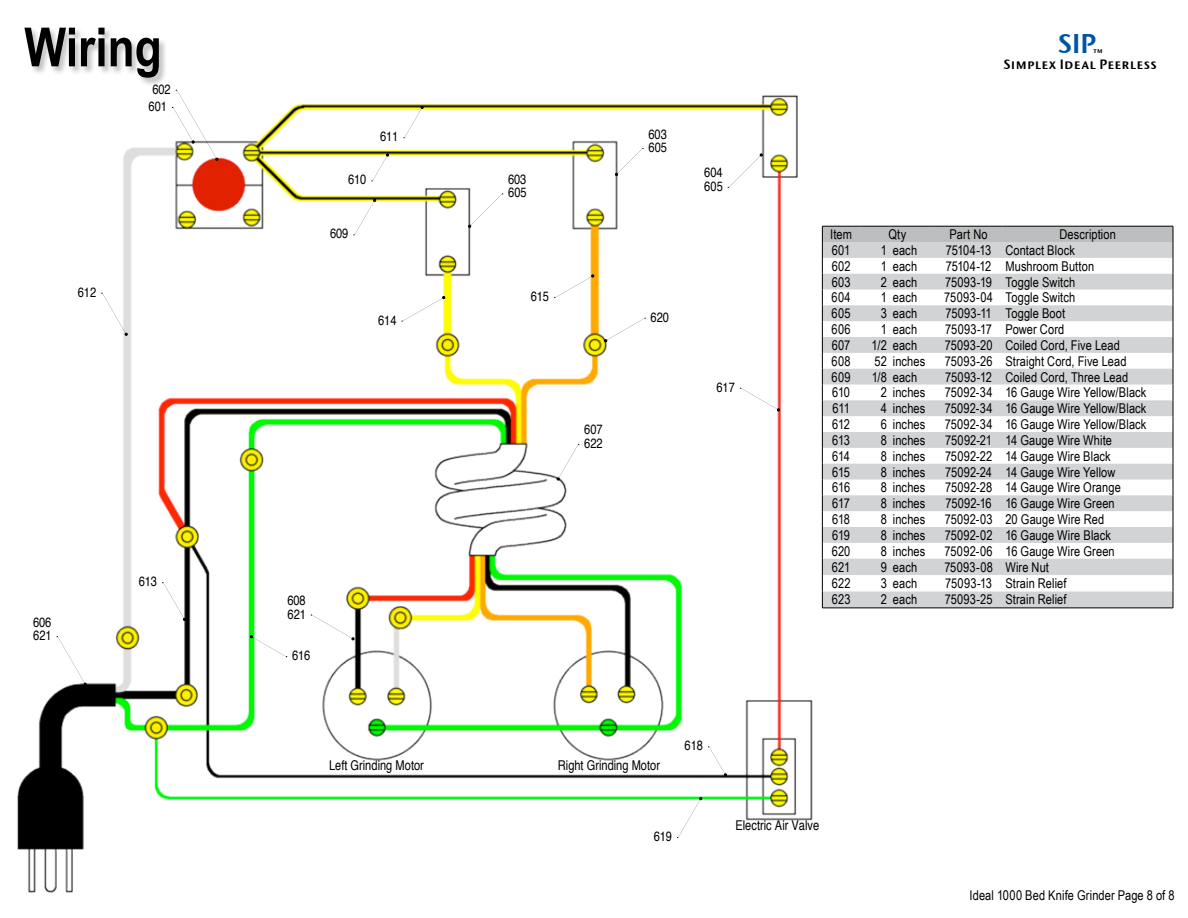
<style>
.page{position:relative;width:1188px;height:918px;background:#fff}
.page>*{position:absolute;margin:0;border:0;box-sizing:border-box;transform-origin:0 0}
.t1{font:700 54px "Arial Narrow";color:#000}
.t2{font:27px "Stone Sans Sem SCITCTT Semi";color:#0054a4}
.t3{font:13.5px "Arial Narrow";letter-spacing:.005em;color:#000}
.t4{font:condensed 13.5px/13.5px "Helvetica";letter-spacing:-.005em;color:#000}
.t5{font:13.5px "Stone Sans Sem SCITCTT Semi";letter-spacing:.015em;color:#000}
.t6{font:6.75px "Stone Sans Sem SCITCTT Semi";color:#000}
</style>
<div class="page">
<img style="left:17px;top:89px;width:834px;height:804px">
<div style="left:148px;top:101px;width:19px;height:13px;background:#fff"></div>
<svg style="left:172px;top:90px;width:46px;height:70px"></svg>
<div style="left:151px;top:83px;width:20px;height:14px;background:#fff"></div>
<svg style="left:468px;top:194px;width:35px;height:33px"></svg>
<div style="left:508px;top:173px;width:20px;height:27px;background:#fff"></div>
<svg style="left:615px;top:148px;width:29px;height:28px"></svg>
<div style="left:648px;top:128px;width:20px;height:27px;background:#fff"></div>
<svg style="left:728px;top:154px;width:34px;height:34px"></svg>
<div style="left:703px;top:167px;width:20px;height:27px;background:#fff"></div>
<svg style="left:57px;top:636px;width:29px;height:49px"></svg>
<div style="left:32px;top:616px;width:19px;height:27px;background:#fff"></div>
<svg style="left:557px;top:444px;width:22px;height:36px"></svg>
<div style="left:584px;top:424px;width:20px;height:27px;background:#fff"></div>
<svg style="left:311px;top:615px;width:43px;height:25px"></svg>
<div style="left:286px;top:595px;width:20px;height:27px;background:#fff"></div>
<svg style="left:353px;top:199px;width:23px;height:37px"></svg>
<div style="left:329px;top:228px;width:19px;height:13px;background:#fff"></div>
<svg style="left:371px;top:154px;width:18px;height:28px"></svg>
<div style="left:347px;top:174px;width:19px;height:13px;background:#fff"></div>
<svg style="left:404px;top:106px;width:19px;height:32px"></svg>
<div style="left:379px;top:131px;width:19px;height:13px;background:#fff"></div>
<svg style="left:101px;top:293px;width:26px;height:42px"></svg>
<div style="left:77px;top:286px;width:19px;height:14px;background:#fff"></div>
<svg style="left:162px;top:582px;width:24px;height:39px"></svg>
<div style="left:138px;top:576px;width:19px;height:13px;background:#fff"></div>
<svg style="left:402px;top:296px;width:43px;height:26px"></svg>
<div style="left:377px;top:314px;width:19px;height:14px;background:#fff"></div>
<svg style="left:554px;top:275px;width:40px;height:23px"></svg>
<div style="left:530px;top:291px;width:19px;height:13px;background:#fff"></div>
<svg style="left:740px;top:388px;width:40px;height:23px"></svg>
<div style="left:715px;top:381px;width:20px;height:14px;background:#fff"></div>
<svg style="left:708px;top:747px;width:19px;height:29px"></svg>
<div style="left:684px;top:740px;width:19px;height:13px;background:#fff"></div>
<svg style="left:677px;top:798px;width:25px;height:40px"></svg>
<div style="left:653px;top:831px;width:19px;height:13px;background:#fff"></div>
<svg style="left:605px;top:318px;width:41px;height:24px"></svg>
<div style="left:651px;top:312px;width:19px;height:13px;background:#fff"></div>
<svg style="left:250px;top:636px;width:37px;height:21px"></svg>
<div style="left:292px;top:650px;width:20px;height:13px;background:#fff"></div>
<svg style="left:822px;top:226px;width:352px;height:382px"></svg>
<hr style="left:822px;top:608px;width:38px;height:1px;background:#000">
<hr style="left:860px;top:608px;width:30px;height:1px;background:#000">
<hr style="left:890px;top:608px;width:45px;height:1px;background:#000">
<hr style="left:935px;top:608px;width:67px;height:1px;background:#000">
<hr style="left:1002px;top:608px;width:171px;height:1px;background:#000">
<div style="left:24px;top:27px;width:145px;height:60px;background:#000;opacity:.25"></div>
<h1 class="t1" style="left:24px;top:6px;width:139px">Wiring</h1>
<p class="t4" style="left:152px;top:83px;width:20px">602</p>
<p class="t4" style="left:149px;top:101px;width:20px">601</p>
<p class="t4" style="left:78px;top:287px;width:20px">612</p>
<p class="t4" style="left:33px;top:616px;width:20px">606<br>621</p>
<p class="t4" style="left:139px;top:576px;width:20px">613</p>
<p class="t4" style="left:348px;top:174px;width:20px">610</p>
<p class="t4" style="left:380px;top:131px;width:20px">611</p>
<p class="t4" style="left:330px;top:228px;width:20px">609</p>
<p class="t4" style="left:378px;top:315px;width:20px">614</p>
<p class="t4" style="left:287px;top:595px;width:20px">608<br>621</p>
<p class="t4" style="left:292px;top:650px;width:20px">616</p>
<p class="t4" style="left:508px;top:174px;width:20px">603<br>605</p>
<p class="t4" style="left:531px;top:291px;width:20px">615</p>
<p class="t4" style="left:584px;top:424px;width:20px">607<br>622</p>
<p class="t4" style="left:648px;top:128px;width:20px">603<br>605</p>
<p class="t4" style="left:704px;top:167px;width:20px">604<br>605</p>
<p class="t4" style="left:651px;top:312px;width:20px">620</p>
<p class="t4" style="left:717px;top:382px;width:20px">617</p>
<h2 class="t2" style="left:1058px;top:27px;width:40px">SIP</h2>
<p class="t6" style="left:1094px;top:47px;width:11px">tm</p>
<p class="t5" style="left:1004px;top:56px;width:155px">Simplex Ideal Peerless</p>
<p class="t3" style="left:830px;top:224px;width:23px">Item</p>
<p class="t3" style="left:888px;top:224px;width:19px">Qty</p>
<p class="t3" style="left:950px;top:224px;width:40px">Part No</p>
<p class="t3" style="left:1059px;top:224px;width:58px">Description</p>
<p class="t3" style="left:832px;top:240px;width:20px">601</p>
<p class="t3" style="left:881px;top:240px;width:38px">1 each</p>
<p class="t3" style="left:946px;top:240px;width:131px">75104-13 Contact Block</p>
<p class="t3" style="left:832px;top:256px;width:20px">602</p>
<p class="t3" style="left:881px;top:256px;width:38px">1 each</p>
<p class="t3" style="left:946px;top:256px;width:150px">75104-12 Mushroom Button</p>
<p class="t3" style="left:832px;top:272px;width:20px">603</p>
<p class="t3" style="left:881px;top:272px;width:38px">2 each</p>
<p class="t3" style="left:945px;top:272px;width:132px">75093-19 Toggle Switch</p>
<p class="t3" style="left:832px;top:288px;width:21px">604</p>
<p class="t3" style="left:881px;top:288px;width:38px">1 each</p>
<p class="t3" style="left:944px;top:288px;width:132px">75093-04 Toggle Switch</p>
<p class="t3" style="left:832px;top:304px;width:20px">605</p>
<p class="t3" style="left:881px;top:304px;width:38px">3 each</p>
<p class="t3" style="left:945px;top:304px;width:121px">75093-11 Toggle Boot</p>
<p class="t3" style="left:832px;top:319px;width:21px">606</p>
<p class="t3" style="left:881px;top:319px;width:38px">1 each</p>
<p class="t3" style="left:945px;top:319px;width:121px">75093-17 Power Cord</p>
<p class="t3" style="left:832px;top:335px;width:20px">607</p>
<p class="t3" style="left:872px;top:335px;width:47px">1/2 each</p>
<p class="t3" style="left:945px;top:335px;width:177px">75093-20 Coiled Cord, Five Lead</p>
<p class="t3" style="left:832px;top:351px;width:21px">608</p>
<p class="t3" style="left:875px;top:351px;width:52px">52 inches</p>
<p class="t3" style="left:945px;top:351px;width:183px">75093-26 Straight Cord, Five Lead</p>
<p class="t3" style="left:832px;top:367px;width:21px">609</p>
<p class="t3" style="left:872px;top:367px;width:47px">1/8 each</p>
<p class="t3" style="left:945px;top:367px;width:184px">75093-12 Coiled Cord, Three Lead</p>
<p class="t3" style="left:832px;top:383px;width:20px">610</p>
<p class="t3" style="left:881px;top:383px;width:46px">2 inches</p>
<p class="t3" style="left:945px;top:383px;width:203px">75092-34 16 Gauge Wire Yellow/Black</p>
<p class="t3" style="left:832px;top:399px;width:19px">611</p>
<p class="t3" style="left:881px;top:399px;width:46px">4 inches</p>
<p class="t3" style="left:945px;top:399px;width:203px">75092-34 16 Gauge Wire Yellow/Black</p>
<p class="t3" style="left:832px;top:414px;width:19px">612</p>
<p class="t3" style="left:881px;top:414px;width:46px">6 inches</p>
<p class="t3" style="left:945px;top:414px;width:203px">75092-34 16 Gauge Wire Yellow/Black</p>
<p class="t3" style="left:832px;top:430px;width:19px">613</p>
<p class="t3" style="left:881px;top:430px;width:46px">8 inches</p>
<p class="t3" style="left:945px;top:430px;width:168px">75092-21 14 Gauge Wire White</p>
<p class="t3" style="left:832px;top:446px;width:19px">614</p>
<p class="t3" style="left:881px;top:446px;width:46px">8 inches</p>
<p class="t3" style="left:945px;top:446px;width:167px">75092-22 14 Gauge Wire Black</p>
<p class="t3" style="left:832px;top:462px;width:19px">615</p>
<p class="t3" style="left:881px;top:462px;width:46px">8 inches</p>
<p class="t3" style="left:945px;top:462px;width:172px">75092-24 14 Gauge Wire Yellow</p>
<p class="t3" style="left:832px;top:478px;width:20px">616</p>
<p class="t3" style="left:881px;top:478px;width:46px">8 inches</p>
<p class="t3" style="left:945px;top:478px;width:177px">75092-28 14 Gauge Wire Orange</p>
<p class="t3" style="left:832px;top:494px;width:19px">617</p>
<p class="t3" style="left:881px;top:494px;width:46px">8 inches</p>
<p class="t3" style="left:945px;top:494px;width:171px">75092-16 16 Gauge Wire Green</p>
<p class="t3" style="left:832px;top:509px;width:19px">618</p>
<p class="t3" style="left:881px;top:509px;width:46px">8 inches</p>
<p class="t3" style="left:945px;top:509px;width:161px">75092-03 20 Gauge Wire Red</p>
<p class="t3" style="left:832px;top:525px;width:19px">619</p>
<p class="t3" style="left:881px;top:525px;width:46px">8 inches</p>
<p class="t3" style="left:945px;top:525px;width:168px">75092-02 16 Gauge Wire Black</p>
<p class="t3" style="left:832px;top:541px;width:20px">620</p>
<p class="t3" style="left:881px;top:541px;width:46px">8 inches</p>
<p class="t3" style="left:945px;top:541px;width:172px">75092-06 16 Gauge Wire Green</p>
<p class="t3" style="left:832px;top:557px;width:20px">621</p>
<p class="t3" style="left:881px;top:557px;width:38px">9 each</p>
<p class="t3" style="left:944px;top:557px;width:106px">75093-08 Wire Nut</p>
<p class="t3" style="left:832px;top:573px;width:20px">622</p>
<p class="t3" style="left:881px;top:573px;width:38px">3 each</p>
<p class="t3" style="left:945px;top:573px;width:123px">75093-13 Strain Relief</p>
<p class="t3" style="left:832px;top:590px;width:20px">623</p>
<p class="t3" style="left:881px;top:590px;width:38px">2 each</p>
<p class="t3" style="left:945px;top:590px;width:123px">75093-25 Strain Relief</p>
<p class="t4" style="left:329px;top:760px;width:96px">Left Grinding Motor</p>
<p class="t4" style="left:558px;top:760px;width:104px">Right Grinding Motor</p>
<p class="t4" style="left:685px;top:740px;width:20px">618</p>
<p class="t4" style="left:654px;top:831px;width:20px">619</p>
<p class="t4" style="left:736px;top:820px;width:85px">Electric Air Valve</p>
<p class="t3" style="left:970px;top:885px;width:206px">Ideal 1000 Bed Knife Grinder Page 8 of 8</p>
</div>
